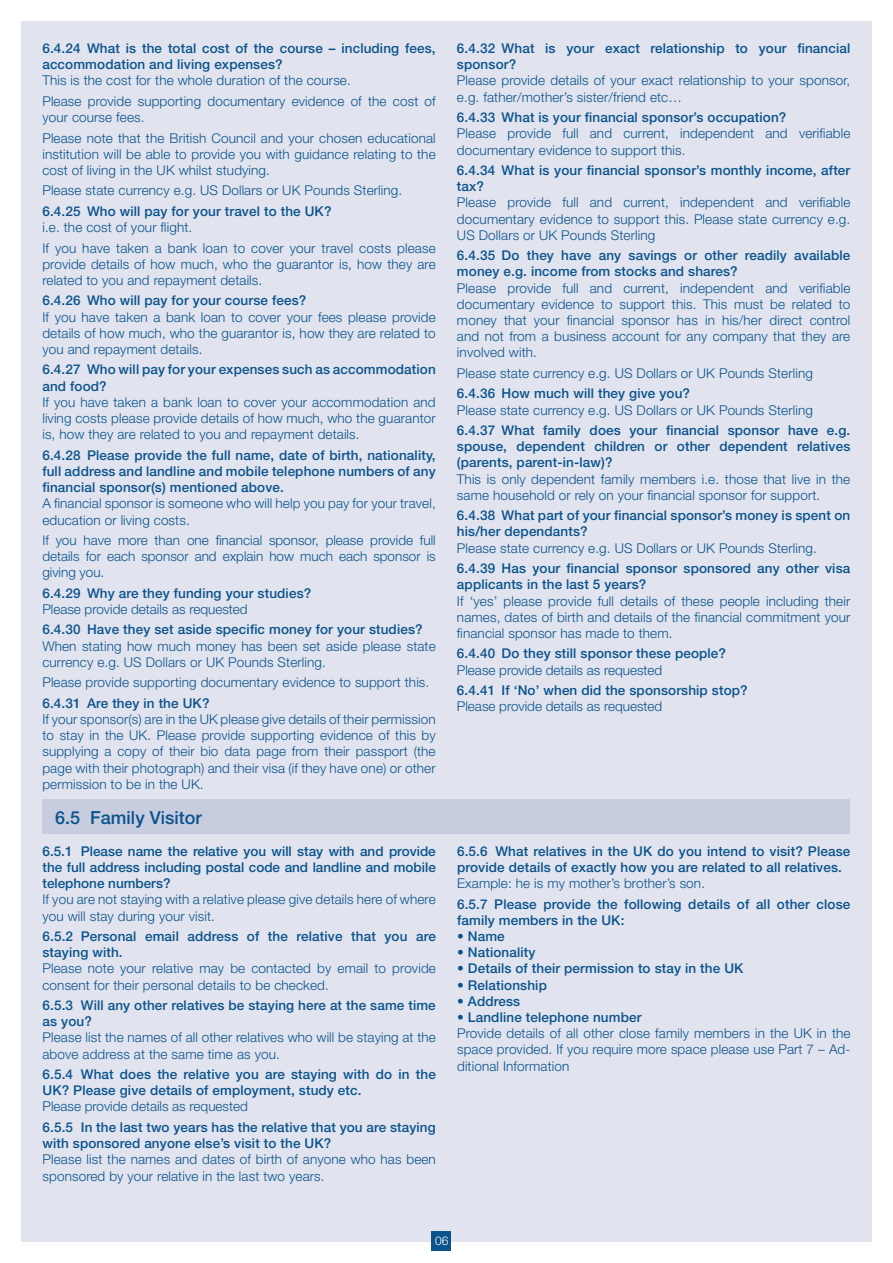
<style>
.page{position:relative;width:893px;height:1263px;background:#fff}
.page>*{position:absolute;margin:0;border:0;box-sizing:border-box;transform-origin:0 0}
.t1{font:500 18px "Helvetica Neue";color:#0b538c}
.Point-Body-Copy{font:300 13.5px/16.2px "Helvetica Neue";letter-spacing:.01em;color:#0b538c}
._3Dec-Point-POINT{font:500 13.5px/16.2px "Helvetica Neue";letter-spacing:.01em;color:#0b538c}
.Point-Title-Copy{font:300 13.5px/16.2px "Helvetica Neue";letter-spacing:.01em;color:#0b538c;text-align:justify}
.Point-Title-Copy-2{font:500 13.5px "Helvetica Neue";letter-spacing:.01em;color:#0b538c}
.t2{font:300 12px "Helvetica Neue";color:#fff}
</style>
<div class="page">
<div style="left:21px;top:21px;width:851px;height:1220px;background:#e1e4ee"></div>
<div style="left:43px;top:799px;width:807px;height:34px;background:#c7ccdf"></div>
<div style="left:432px;top:1231px;width:19px;height:20px;background:#0b538c"></div>
<p class="_3Dec-Point-POINT" style="left:42px;top:40px;width:395px">6.4.24 What is the total cost of the course – including fees, accommodation and living expenses?</p>
<p class="Point-Body-Copy" style="left:42px;top:72px;width:310px">This is the cost for the whole duration of the course.</p>
<p class="Point-Body-Copy" style="left:42px;top:93px;width:395px">Please provide supporting documentary evidence of the cost of your course fees.</p>
<p class="Point-Body-Copy" style="left:42px;top:129px;width:395px;text-align:justify">Please note that the British Council and your chosen educational institution will be able to provide you with guidance relating to the cost of living in the UK whilst studying.</p>
<p class="Point-Body-Copy" style="left:42px;top:182px;width:361px">Please state currency e.g. US Dollars or UK Pounds Sterling.</p>
<p class="_3Dec-Point-POINT" style="left:42px;top:203px;width:291px">6.4.25 Who will pay for your travel to the UK?</p>
<p class="Point-Body-Copy" style="left:42px;top:219px;width:151px">i.e. the cost of your flight.</p>
<p class="Point-Body-Copy" style="left:42px;top:239px;width:395px;text-align:justify">If you have taken a bank loan to cover your travel costs please provide details of how much, who the guarantor is, how they are related to you and repayment details.</p>
<p class="_3Dec-Point-POINT" style="left:42px;top:292px;width:265px">6.4.26 Who will pay for your course fees?</p>
<p class="Point-Body-Copy" style="left:42px;top:308px;width:395px;text-align:justify">If you have taken a bank loan to cover your fees please provide details of how much, who the guarantor is, how they are related to you and repayment details.</p>
<p class="_3Dec-Point-POINT" style="left:42px;top:361px;width:395px">6.4.27 Who will pay for your expenses such as accommodation and food?</p>
<p class="Point-Body-Copy" style="left:42px;top:394px;width:395px;text-align:justify">If you have taken a bank loan to cover your accommodation and living costs please provide details of how much, who the guarantor is, how they are related to you and repayment details.</p>
<p class="_3Dec-Point-POINT" style="left:42px;top:447px;width:395px;text-align:justify">6.4.28 Please provide the full name, date of birth, nationality, full address and landline and mobile telephone numbers of any financial sponsor(s) mentioned above.</p>
<p class="Point-Body-Copy" style="left:42px;top:495px;width:395px">A financial sponsor is someone who will help you pay for your travel, education or living costs.</p>
<p class="Point-Body-Copy" style="left:42px;top:532px;width:395px;text-align:justify">If you have more than one financial sponsor, please provide full details for each sponsor and explain how much each sponsor is giving you.</p>
<p class="_3Dec-Point-POINT" style="left:42px;top:585px;width:270px">6.4.29 Why are they funding your studies?</p>
<p class="Point-Body-Copy" style="left:42px;top:601px;width:207px">Please provide details as requested</p>
<p class="_3Dec-Point-POINT" style="left:42px;top:621px;width:382px">6.4.30 Have they set aside specific money for your studies?</p>
<p class="Point-Body-Copy" style="left:42px;top:637px;width:395px">When stating how much money has been set aside please state currency e.g. US Dollars or UK Pounds Sterling.</p>
<p class="Point-Body-Copy" style="left:42px;top:674px;width:388px">Please provide supporting documentary evidence to support this.</p>
<p class="_3Dec-Point-POINT" style="left:42px;top:695px;width:169px">6.4.31 Are they in the UK?</p>
<p class="Point-Body-Copy" style="left:42px;top:711px;width:395px;text-align:justify">If your sponsor(s) are in the UK please give details of their permission to stay in the UK. Please provide supporting evidence of this by supplying a copy of their bio data page from their passport (the page with their photograph) and their visa (if they have one) or other permission to be in the UK.</p>
<p class="t1" style="left:55px;top:806px;width:148px">6.5 Family Visitor</p>
<p class="_3Dec-Point-POINT" style="left:43px;top:843px;width:395px;text-align:justify">6.5.1 Please name the relative you will stay with and provide the full address including postal code and landline and mobile telephone numbers?</p>
<p class="Point-Body-Copy" style="left:43px;top:891px;width:395px">If you are not staying with a relative please give details here of where you will stay during your visit.</p>
<p class="_3Dec-Point-POINT" style="left:43px;top:928px;width:395px">6.5.2 Personal email address of the relative that you are staying with.</p>
<p class="Point-Body-Copy" style="left:43px;top:960px;width:395px">Please note your relative may be contacted by email to provide consent for their personal details to be checked.</p>
<p class="_3Dec-Point-POINT" style="left:43px;top:997px;width:395px">6.5.3 Will any other relatives be staying here at the same time as you?</p>
<p class="Point-Body-Copy" style="left:43px;top:1029px;width:395px">Please list the names of all other relatives who will be staying at the above address at the same time as you.</p>
<p class="_3Dec-Point-POINT" style="left:43px;top:1066px;width:395px">6.5.4 What does the relative you are staying with do in the<br>UK? Please give details of employment, study etc.</p>
<p class="Point-Body-Copy" style="left:43px;top:1098px;width:207px">Please provide details as requested</p>
<p class="_3Dec-Point-POINT" style="left:43px;top:1119px;width:395px">6.5.5 In the last two years has the relative that you are staying with sponsored anyone else’s visit to the UK?</p>
<p class="Point-Body-Copy" style="left:43px;top:1151px;width:395px">Please list the names and dates of birth of anyone who has been sponsored by your relative in the last two years.</p>
<p class="_3Dec-Point-POINT" style="left:457px;top:40px;width:395px">6.4.32 What is your exact relationship to your financial sponsor?</p>
<p class="Point-Body-Copy" style="left:457px;top:72px;width:395px">Please provide details of your exact relationship to your sponsor, e.g. father/mother’s sister/friend etc…</p>
<p class="_3Dec-Point-POINT" style="left:457px;top:109px;width:331px">6.4.33 What is your financial sponsor’s occupation?</p>
<p class="Point-Body-Copy" style="left:457px;top:125px;width:395px">Please provide full and current, independent and verifiable documentary evidence to support this.</p>
<p class="_3Dec-Point-POINT" style="left:457px;top:162px;width:395px">6.4.34 What is your financial sponsor’s monthly income, after tax?</p>
<p class="Point-Body-Copy" style="left:457px;top:194px;width:395px;text-align:justify">Please provide full and current, independent and verifiable documentary evidence to support this. Please state currency e.g.<br>US Dollars or UK Pounds Sterling</p>
<p class="_3Dec-Point-POINT" style="left:457px;top:247px;width:395px">6.4.35 Do they have any savings or other readily available money e.g. income from stocks and shares?</p>
<p class="Point-Body-Copy" style="left:457px;top:279px;width:395px;text-align:justify">Please provide full and current, independent and verifiable documentary evidence to support this. This must be related to money that your financial sponsor has in his/her direct control and not from a business account for any company that they are involved with.</p>
<p class="Point-Body-Copy" style="left:457px;top:365px;width:357px">Please state currency e.g. US Dollars or UK Pounds Sterling</p>
<p class="_3Dec-Point-POINT" style="left:457px;top:385px;width:235px">6.4.36 How much will they give you?</p>
<p class="Point-Body-Copy" style="left:457px;top:401px;width:357px">Please state currency e.g. US Dollars or UK Pounds Sterling</p>
<p class="_3Dec-Point-POINT" style="left:457px;top:422px;width:395px;text-align:justify">6.4.37 What family does your financial sponsor have e.g. spouse, dependent children or other dependent relatives (parents, parent-in-law)?</p>
<p class="Point-Body-Copy" style="left:457px;top:470px;width:395px">This is only dependent family members i.e. those that live in the same household or rely on your financial sponsor for support.</p>
<p class="_3Dec-Point-POINT" style="left:457px;top:507px;width:395px">6.4.38 What part of your financial sponsor’s money is spent on his/her dependants?</p>
<p class="Point-Body-Copy" style="left:457px;top:539px;width:361px">Please state currency e.g. US Dollars or UK Pounds Sterling.</p>
<p class="_3Dec-Point-POINT" style="left:457px;top:560px;width:395px">6.4.39 Has your financial sponsor sponsored any other visa applicants in the last 5 years?</p>
<p class="Point-Body-Copy" style="left:457px;top:592px;width:395px;text-align:justify">If ‘yes’ please provide full details of these people including their names, dates of birth and details of the financial commitment your financial sponsor has made to them.</p>
<p class="_3Dec-Point-POINT" style="left:457px;top:645px;width:271px">6.4.40 Do they still sponsor these people?</p>
<p class="Point-Body-Copy" style="left:457px;top:661px;width:207px">Please provide details as requested</p>
<p class="_3Dec-Point-POINT" style="left:457px;top:682px;width:292px">6.4.41 If ‘No’ when did the sponsorship stop?</p>
<p class="Point-Body-Copy" style="left:457px;top:698px;width:207px">Please provide details as requested</p>
<p class="_3Dec-Point-POINT" style="left:457px;top:843px;width:395px">6.5.6 What relatives in the UK do you intend to visit? Please provide details of exactly how you are related to all relatives.</p>
<p class="Point-Body-Copy" style="left:457px;top:875px;width:249px">Example: he is my mother’s brother’s son.</p>
<p class="_3Dec-Point-POINT" style="left:457px;top:895px;width:395px">6.5.7 Please provide the following details of all other close family members in the UK:</p>
<p class="Point-Title-Copy-2" style="left:457px;top:928px;width:49px">• Name</p>
<p class="Point-Title-Copy-2" style="left:457px;top:944px;width:80px">• Nationality</p>
<p class="Point-Title-Copy-2" style="left:457px;top:960px;width:288px">• Details of their permission to stay in the UK</p>
<p class="Point-Title-Copy-2" style="left:457px;top:977px;width:91px">• Relationship</p>
<p class="Point-Title-Copy-2" style="left:457px;top:993px;width:65px">• Address</p>
<p class="Point-Title-Copy-2" style="left:457px;top:1009px;width:186px">• Landline telephone number</p>
<p class="Point-Title-Copy" style="left:457px;top:1025px;width:395px">Provide details of all other close family members in the UK in the space provided. If you require more space please use Part 7 – Ad&shy;ditional Information</p>
<p class="t2" style="left:435px;top:1233px;width:15px">06</p>
</div>
